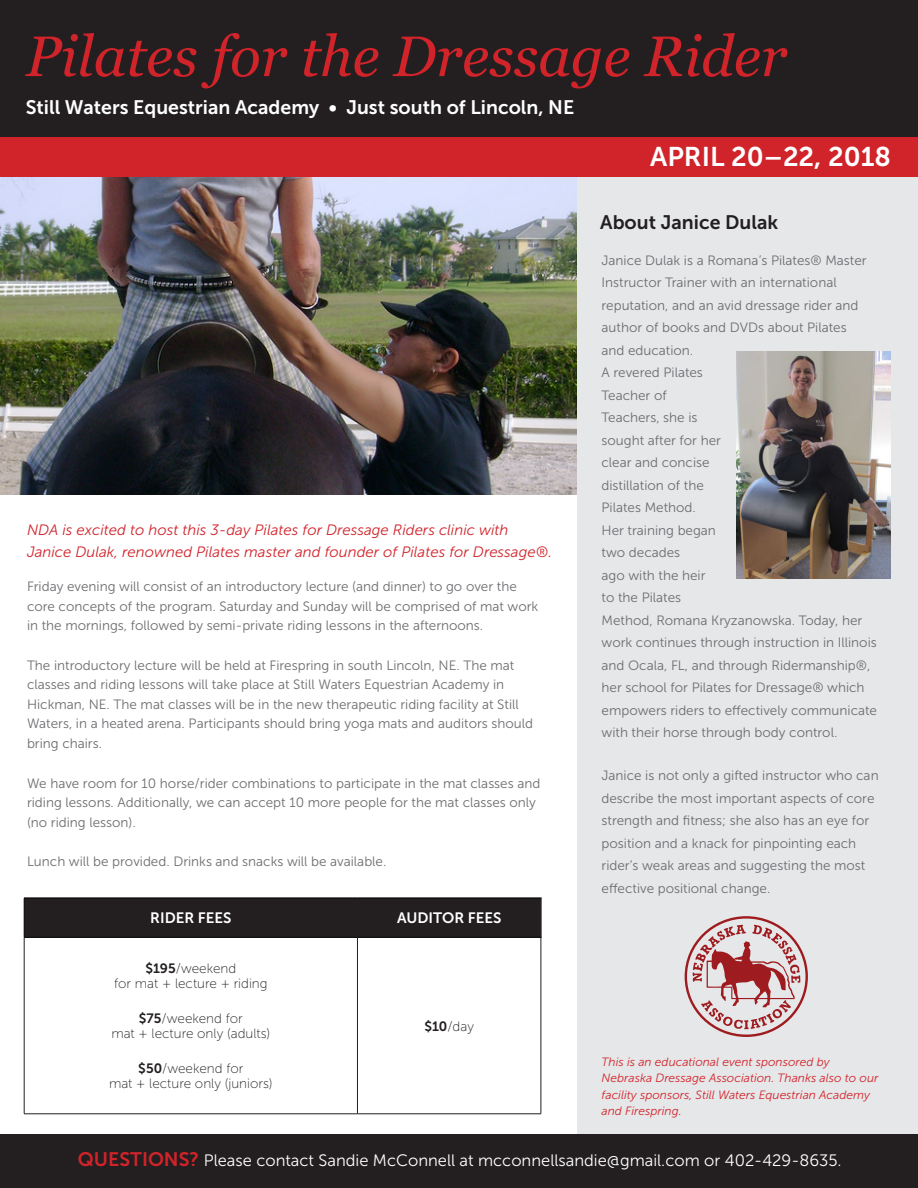
<style>
.page{position:relative;width:918px;height:1188px;background:#fff}
.page>*{position:absolute;margin:0;border:0;box-sizing:border-box;transform-origin:0 0}
.t1{font:italic 57px "Georgia";color:#d1232a}
.t2{font:27px "Museo Sans 700";color:#fff}
.t3{font:19.5px "Museo Sans 700";color:#fff}
.t4{font:19.5px "Museo Sans 700";color:#231f20}
.t5{font:16.5px "Museo Sans 300";color:#fff}
.t6{font:italic 15px/22.5px "Museo Sans 300";color:#d1232a}
.t7{font:15px "Museo Sans 700";color:#fff}
.t8{font:13.5px/22.5px "Museo Sans 300";color:#6c6d70}
.t9{font:13.5px/15px "Museo Sans 100";color:#231f20;text-align:center}
.t10{font:italic 12px/16.5px "Museo Sans 300";color:#d1232a}
.s1{font-family:"Museo Sans 700"}
.s2{font-family:"Museo Sans 700";font-size:19.5px;color:#d1232a}
</style>
<div class="page">
<img style="left:0;top:176px;width:578px;height:319px">
<div style="left:578px;top:166px;width:340px;height:992px;background:#e6e7e9"></div>
<div style="left:0;top:63px;width:918px;height:113px;background:#d1232a"></div>
<div style="left:0;top:0;width:918px;height:136px;background:#231f20"></div>
<img style="left:736px;top:351px;width:155px;height:228px">
<div style="left:0;top:1135px;width:918px;height:53px;background:#231f20"></div>
<svg style="left:685px;top:916px;width:123px;height:121px"></svg>
<div style="left:25px;top:899px;width:515px;height:38px;background:#231f20"></div>
<hr style="left:357px;top:898px;width:1px;height:39px;background:#231f20">
<hr style="left:540px;top:898px;width:2px;height:39px;background:#231f20">
<hr style="left:357px;top:938px;width:1px;height:176px;background:#231f20">
<hr style="left:24px;top:898px;width:333px;height:1px;background:#000">
<hr style="left:24px;top:898px;width:1px;height:39px;background:#000">
<hr style="left:357px;top:898px;width:185px;height:1px;background:#000">
<hr style="left:24px;top:937px;width:333px;height:1px;background:#000">
<hr style="left:357px;top:937px;width:185px;height:1px;background:#000">
<hr style="left:24px;top:938px;width:1px;height:176px;background:#231f20">
<hr style="left:541px;top:938px;width:1px;height:176px;background:#231f20">
<hr style="left:24px;top:1114px;width:333px;height:1px;background:#231f20">
<hr style="left:357px;top:1114px;width:184px;height:1px;background:#231f20">
<p class="t1" style="left:26px;top:15px;width:763px">Pilates for the Dressage Rider</p>
<p class="t3" style="left:26px;top:96px;width:550px">Still Waters Equestrian Academy • Just south of Lincoln, NE</p>
<p class="t2" style="left:650px;top:141px;width:242px">APRIL 20–22, 2018</p>
<p class="t6" style="left:27px;top:519px;width:527px">NDA is excited to host this 3-day Pilates for Dressage Riders clinic with<br>Janice Dulak, renowned Pilates master and founder of Pilates for Dressage®.</p>
<p class="t8" style="left:27px;top:577px;width:513px;line-height:19.5px">Friday evening will consist of an introductory lecture (and dinner) to go over the core concepts of the program. Saturday and Sunday will be comprised of mat work in the mornings, followed by semi-private riding lessons in the afternoons.</p>
<p class="t8" style="left:27px;top:656px;width:508px;line-height:19.5px">The introductory lecture will be held at Firespring in south Lincoln, NE. The mat classes and riding lessons will take place at Still Waters Equestrian Academy in Hickman, NE. The mat classes will be in the new therapeutic riding facility at Still Waters, in a heated arena. Participants should bring yoga mats and auditors should bring chairs.</p>
<p class="t8" style="left:27px;top:773px;width:515px;line-height:19.5px">We have room for 10 horse/rider combinations to participate in the mat classes and riding lessons. Additionally, we can accept 10 more people for the mat classes only (no riding lesson).</p>
<p class="t8" style="left:27px;top:851px;width:361px">Lunch will be provided. Drinks and snacks will be available.</p>
<p class="t7" style="left:150px;top:910px;width:83px">RIDER FEES</p>
<p class="t7" style="left:397px;top:910px;width:106px">AUDITOR FEES</p>
<p class="t9" style="left:114px;top:961px;width:155px"><span class="s1">$195</span>/weekend<br>for mat + lecture + riding</p>
<p class="t9" style="left:111px;top:1011px;width:160px"><span class="s1">$75</span>/weekend for<br>mat + lecture only (adults)</p>
<p class="t9" style="left:109px;top:1061px;width:165px"><span class="s1">$50</span>/weekend for<br>mat + lecture only (juniors)</p>
<p class="t9" style="left:424px;top:1019px;width:51px"><span class="s1">$10</span>/day</p>
<p class="t4" style="left:600px;top:211px;width:179px">About Janice Dulak</p>
<p class="t8" style="left:602px;top:249px;width:277px">Janice Dulak is a Romana’s Pilates® Master<br>Instructor Trainer with an international reputation, and an avid dressage rider and author of books and DVDs about Pilates<br>and education.<br>A revered Pilates<br>Teacher of<br>Teachers, she is<br>sought after for her<br>clear and concise<br>distillation of the<br>Pilates Method.<br>Her training began<br>two decades<br>ago with the heir<br>to the Pilates<br>Method, Romana Kryzanowska. Today, her work continues through instruction in Illinois and Ocala, FL, and through Ridermanship®, her school for Pilates for Dressage® which empowers riders to effectively communicate with their horse through body control.</p>
<p class="t8" style="left:602px;top:764px;width:279px">Janice is not only a gifted instructor who can describe the most important aspects of core strength and fitness; she also has an eye for position and a knack for pinpointing each rider’s weak areas and suggesting the most effective positional change.</p>
<p class="t10" style="left:602px;top:1053px;width:278px">This is an educational event sponsored by Nebraska Dressage Association. Thanks also to our facility sponsors, Still Waters Equestrian Academy and Firespring.</p>
<p class="t5" style="left:78px;top:1152px;width:765px"><span class="s2">QUESTIONS?</span> Please contact Sandie McConnell at mcconnellsandie@gmail.com or 402-429-8635.</p>
</div>
